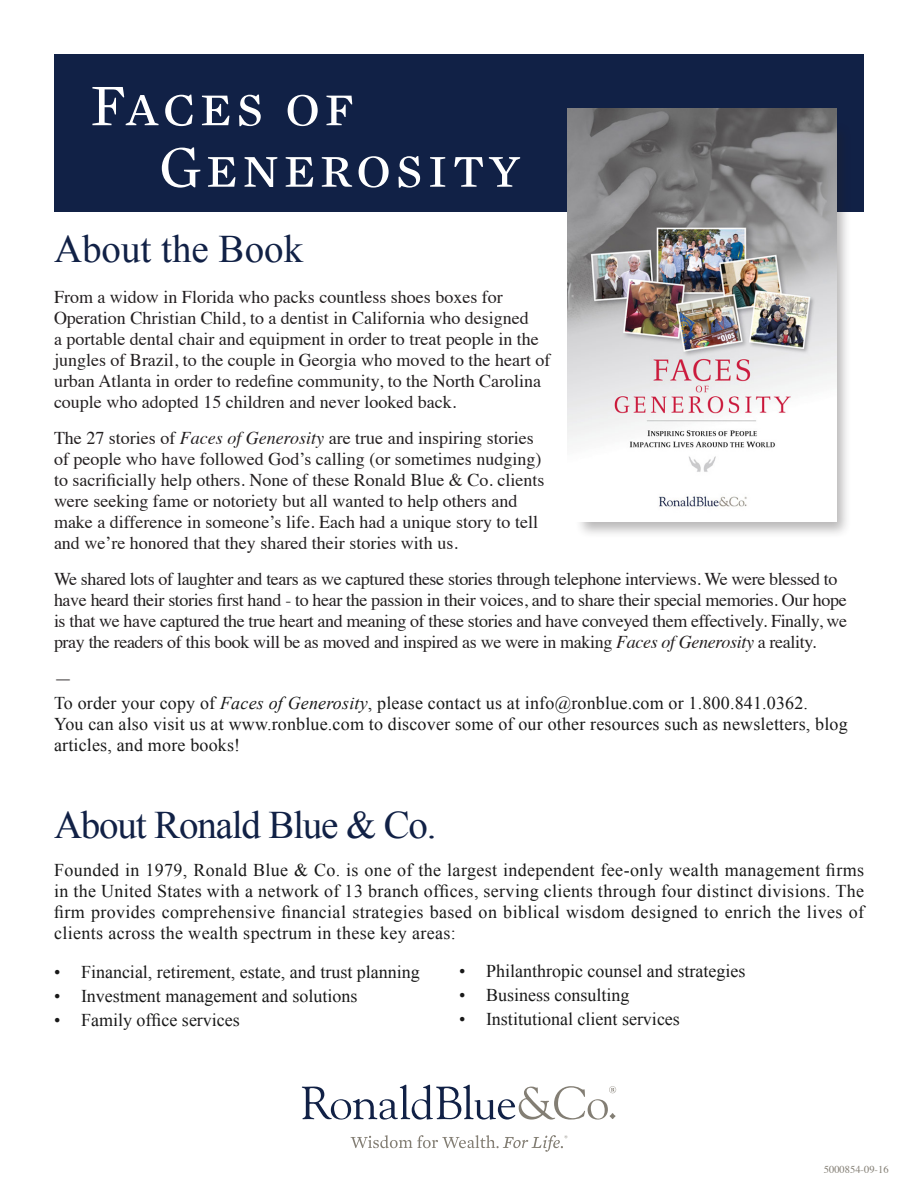
<style>
.page{position:relative;width:918px;height:1188px;background:#fff}
.page>*{position:absolute;margin:0;border:0;box-sizing:border-box;transform-origin:0 0}
.t1{font:60px "Mercury Text G1";letter-spacing:.07em;color:#fff}
.t2{font:39px "Times New Roman";letter-spacing:-.03em;color:#112146}
.t3{font:39px "Times New Roman";color:#112146}
.t4{font:18px/21px "Times New Roman";letter-spacing:.01em;color:#191919}
.t5{font:18px/21px "Times";color:#231f20}
.t6{font:18px/21px "Times";letter-spacing:-.02em;color:#231f20}
.t7{font:10.5px "Times";color:#837e74}
.s1{font-style:italic}
</style>
<div class="page">
<div style="left:54px;top:54px;width:810px;height:158px;background:#112146"></div>
<div style="left:575px;top:121px;width:277px;height:418px;background:#231f20;opacity:.32"></div>
<img style="left:568px;top:109px;width:268px;height:413px">
<svg style="left:351px;top:1135px;width:216px;height:17px"></svg>
<svg style="left:302px;top:1085px;width:314px;height:35px"></svg>
<p class="t1" style="left:90px;top:62px;width:265px">Faces of</p>
<p class="t1" style="left:159px;top:124px;width:363px">Generosity</p>
<p class="t3" style="left:54px;top:223px;width:251px">About the Book</p>
<p class="t5" style="left:54px;top:285px;width:498px">From a widow in Florida who packs countless shoes boxes for Operation Christian Child, to a dentist in California who designed<br>a portable dental chair and equipment in order to treat people in the jungles of Brazil, to the couple in Georgia who moved to the heart of urban Atlanta in order to redefine community, to the North Carolina couple who adopted 15 children and never looked back.</p>
<p class="t5" style="left:54px;top:426px;width:492px">The 27 stories of <span class="s1">Faces of Generosity</span> are true and inspiring stories of people who have followed God’s calling (or sometimes nudging) to sacrificially help others. None of these Ronald Blue &amp; Co. clients were seeking fame or notoriety but all wanted to help others and make a difference in someone’s life. Each had a unique story to tell and we’re honored that they shared their stories with us.</p>
<p class="t6" style="left:54px;top:567px;width:795px">We shared lots of laughter and tears as we captured these stories through telephone interviews. We were blessed to have heard their stories first hand - to hear the passion in their voices, and to share their special memories. Our hope is that we have captured the true heart and meaning of these stories and have conveyed them effectively. Finally, we pray the readers of this book will be as moved and inspired as we were in making <span class="s1">Faces of Generosity</span> a reality.</p>
<p class="t5" style="left:54px;top:666px;width:19px">—</p>
<p class="t4" style="left:54px;top:693px;width:795px">To order your copy of <span class="s1">Faces of Generosity</span>, please contact us at info@ronblue.com or 1.800.841.0362.<br>You can also visit us at www.ronblue.com to discover some of our other resources such as newsletters, blog articles, and more books!</p>
<p class="t2" style="left:54px;top:799px;width:384px">About Ronald Blue &amp; Co.</p>
<p class="t4" style="left:54px;top:859px;width:812px;text-align:justify">Founded in 1979, Ronald Blue &amp; Co. is one of the largest independent fee-only wealth management firms in the United States with a network of 13 branch offices, serving clients through four distinct divisions. The firm provides comprehensive financial strategies based on biblical wisdom designed to enrich the lives of clients across the wealth spectrum in these key areas:</p>
<p class="t4" style="left:54px;top:961px;width:367px">• Financial, retirement, estate, and trust planning</p>
<p class="t4" style="left:54px;top:985px;width:305px">• Investment management and solutions</p>
<p class="t4" style="left:54px;top:1009px;width:187px">• Family office services</p>
<p class="t4" style="left:459px;top:960px;width:288px">• Philanthropic counsel and strategies</p>
<p class="t4" style="left:459px;top:984px;width:172px">• Business consulting</p>
<p class="t4" style="left:459px;top:1008px;width:222px">• Institutional client services</p>
<p class="t7" style="left:824px;top:1159px;width:66px">5000854-09-16</p>
</div>
